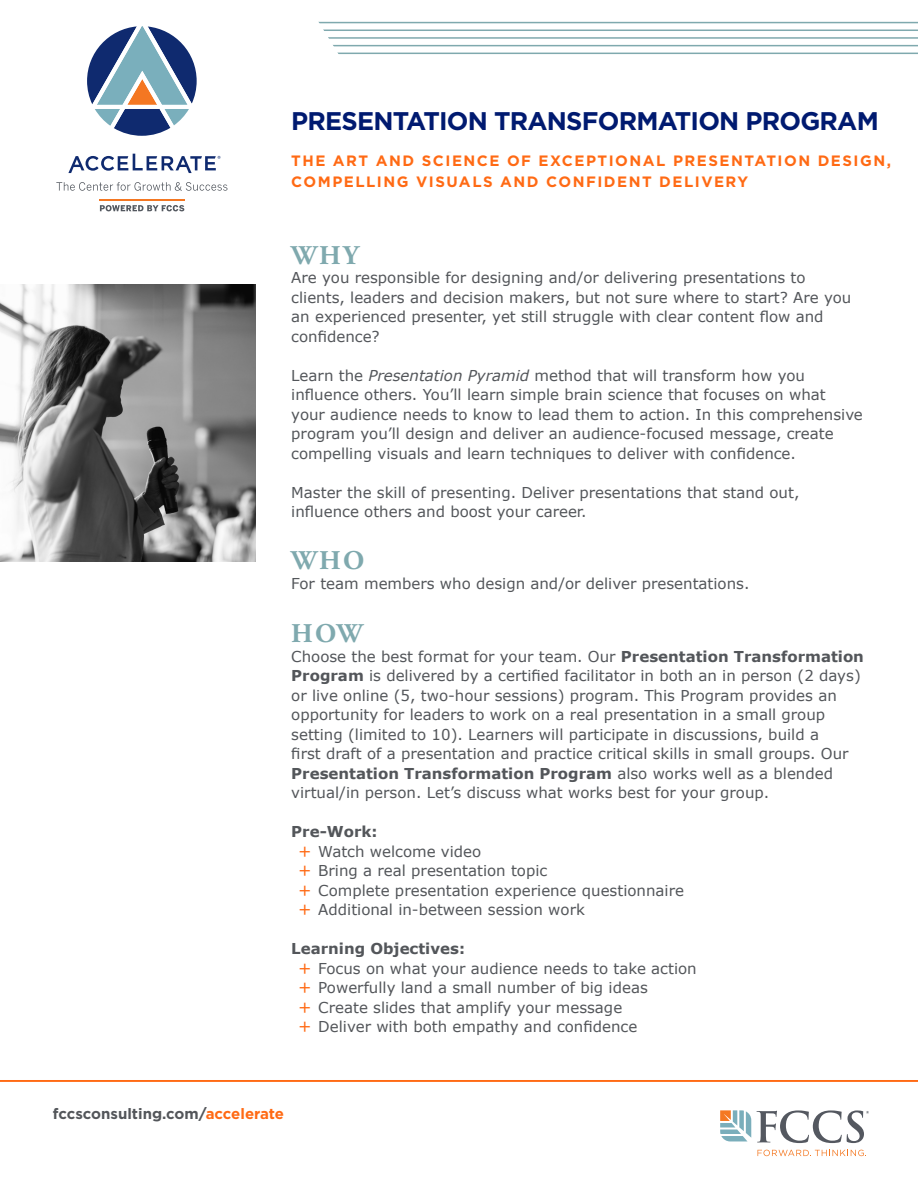
<style>
.page{position:relative;width:918px;height:1188px;background:#fff}
.page>*{position:absolute;margin:0;border:0;box-sizing:border-box;transform-origin:0 0}
.t1{font:700 27px "Adobe Garamond Pro";letter-spacing:.075em;color:#7fa9ae}
.Headline_Bold_Navy{font:700 25.5px "Gotham";letter-spacing:-.03em;color:#001a70}
.Body{font:15px/19.5px "Verdana";color:#53565a}
.Subhead_All_Caps_Ora{font:700 15px/21px "Gotham";letter-spacing:.1em;color:#ff6a14}
.t2{font:700 15px "Gotham";color:#53565a}
.Body-2{font:700 15px "Verdana";color:#53565a}
.s1{font-style:italic}
.s2{font-weight:700}
.s3{font-size:16.5px;color:#ff6a14}
.s4{color:#ff6a14}
</style>
<div class="page">
<hr style="left:0;top:1080px;width:918px;height:2px;background:#ff6a14">
<svg style="left:757px;top:1150px;width:109px;height:6px"></svg>
<svg style="left:720px;top:1110px;width:149px;height:33px"></svg>
<svg style="left:318px;top:21px;width:600px;height:33px"></svg>
<svg style="left:87px;top:26px;width:110px;height:110px"></svg>
<svg style="left:56px;top:182px;width:171px;height:9px"></svg>
<svg style="left:100px;top:205px;width:84px;height:6px"></svg>
<hr style="left:99px;top:200px;width:86px;height:1px;background:#f47722">
<svg style="left:68px;top:154px;width:153px;height:19px"></svg>
<img style="left:0;top:284px;width:256px;height:278px">
<p class="Headline_Bold_Navy" style="left:291px;top:104px;width:589px">PRESENTATION TRANSFORMATION PROGRAM</p>
<p class="Subhead_All_Caps_Ora" style="left:291px;top:150px;width:601px">THE ART AND SCIENCE OF EXCEPTIONAL PRESENTATION DESIGN,<br>COMPELLING VISUALS AND CONFIDENT DELIVERY</p>
<p class="t1" style="left:291px;top:240px;width:69px">WHY</p>
<p class="Body" style="left:291px;top:268px;width:562px">Are you responsible for designing and/or delivering presentations to clients, leaders and decision makers, but not sure where to start? Are you an experienced presenter, yet still struggle with clear content flow and confidence?</p>
<p class="Body" style="left:291px;top:366px;width:573px">Learn the <span class="s1">Presentation Pyramid</span> method that will transform how you influence others. You’ll learn simple brain science that focuses on what your audience needs to know to lead them to action. In this comprehensive program you’ll design and deliver an audience-focused message, create compelling visuals and learn techniques to deliver with confidence.</p>
<p class="Body" style="left:291px;top:483px;width:510px">Master the skill of presenting. Deliver presentations that stand out, influence others and boost your career.</p>
<p class="t1" style="left:291px;top:545px;width:75px">WHO</p>
<p class="Body" style="left:291px;top:573px;width:460px">For team members who design and/or deliver presentations.</p>
<p class="t1" style="left:291px;top:618px;width:73px">HOW</p>
<p class="Body" style="left:291px;top:646px;width:574px">Choose the best format for your team. Our <span class="s2">Presentation Transformation Program</span> is delivered by a certified facilitator in both an in person (2 days) or live online (5, two-hour sessions) program. This Program provides an opportunity for leaders to work on a real presentation in a small group setting (limited to 10). Learners will participate in discussions, build a<br>first draft of a presentation and practice critical skills in small groups. Our <span class="s2">Presentation Transformation Program</span> also works well as a blended virtual/in person. Let’s discuss what works best for your group.</p>
<p class="Body-2" style="left:291px;top:821px;width:88px">Pre-Work:</p>
<p class="Body" style="left:298px;top:841px;width:185px"><span class="s3">+</span> Watch welcome video</p>
<p class="Body" style="left:298px;top:861px;width:251px"><span class="s3">+</span> Bring a real presentation topic</p>
<p class="Body" style="left:298px;top:880px;width:387px"><span class="s3">+</span> Complete presentation experience questionnaire</p>
<p class="Body" style="left:298px;top:900px;width:288px"><span class="s3">+</span> Additional in-between session work</p>
<p class="Body-2" style="left:291px;top:938px;width:175px">Learning Objectives:</p>
<p class="Body" style="left:298px;top:958px;width:400px"><span class="s3">+</span> Focus on what your audience needs to take action</p>
<p class="Body" style="left:298px;top:978px;width:351px"><span class="s3">+</span> Powerfully land a small number of big ideas</p>
<p class="Body" style="left:298px;top:997px;width:326px"><span class="s3">+</span> Create slides that amplify your message</p>
<p class="Body" style="left:298px;top:1017px;width:341px"><span class="s3">+</span> Deliver with both empathy and confidence</p>
<p class="t2" style="left:53px;top:1103px;width:233px">fccsconsulting.com/<span class="s4">accelerate</span></p>
</div>
